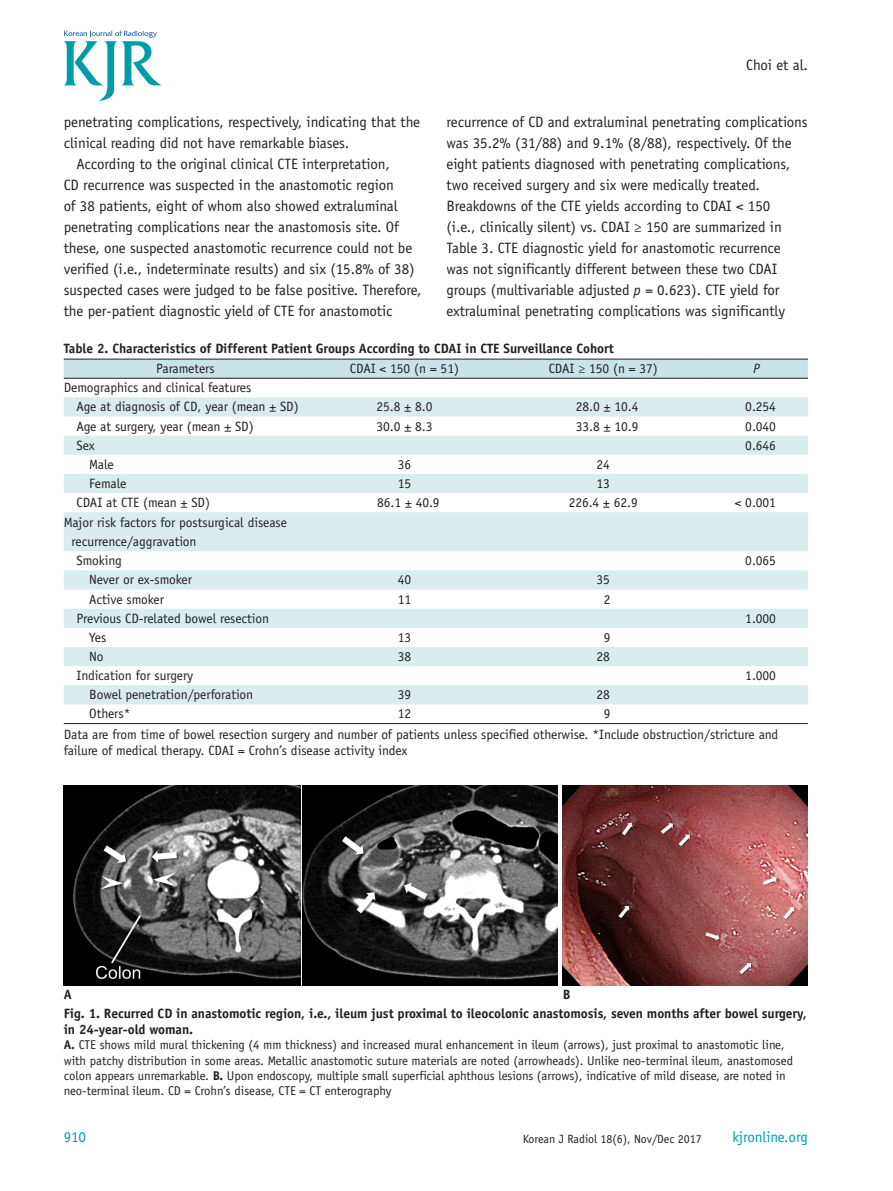
<style>
.page{position:relative;width:893px;height:1191px;background:#fff}
.page>*{position:absolute;margin:0;border:0;box-sizing:border-box;transform-origin:0 0}
.본문{font:15px/21px "Officina Sans Std";letter-spacing:-.005em;color:#231f20}
.t1{font:15px "Officina Sans Std";letter-spacing:-.005em;color:#009caa}
.표본문{font:13.5px "Officina Sans Std";letter-spacing:-.005em;color:#231f20}
.표설명{font:13.5px/16.2px "Officina Sans Std";letter-spacing:-.005em;color:#231f20}
.그림제목{font:700 13.5px/16.2px "Officina Sans Std";letter-spacing:-.005em;color:#231f20}
.표제목{font:700 13.5px "Officina Sans Std";letter-spacing:-.005em;color:#231f20}
.표본문-2{font:italic 13.5px "Officina Sans Std";color:#231f20}
.그림제목1{font:12.75px/15.3px "Officina Sans Std";letter-spacing:-.005em;color:#231f20}
.t2{font:12px "Officina Sans Std";letter-spacing:-.005em;color:#231f20}
.s1{font-style:italic}
.s2{font-weight:700}
</style>
<div class="page">
<svg style="left:64px;top:31px;width:97px;height:70px"></svg>
<div style="left:64px;top:360px;width:744px;height:18px;background:#c9e4e9"></div>
<svg style="left:64px;top:397px;width:744px;height:307px;fill:#d9edef"></svg>
<hr style="left:64px;top:723px;width:243px;height:1px;background:#231f20">
<hr style="left:307px;top:723px;width:195px;height:1px;background:#231f20">
<hr style="left:502px;top:723px;width:203px;height:1px;background:#231f20">
<hr style="left:705px;top:723px;width:103px;height:1px;background:#231f20">
<hr style="left:64px;top:359px;width:243px;height:1px;background:#231f20">
<hr style="left:307px;top:359px;width:195px;height:1px;background:#231f20">
<hr style="left:502px;top:359px;width:203px;height:1px;background:#231f20">
<hr style="left:705px;top:359px;width:103px;height:1px;background:#231f20">
<hr style="left:64px;top:378px;width:243px;height:1px;background:#231f20">
<hr style="left:307px;top:378px;width:195px;height:1px;background:#231f20">
<hr style="left:502px;top:378px;width:203px;height:1px;background:#231f20">
<hr style="left:705px;top:378px;width:103px;height:1px;background:#231f20">
<img style="left:64px;top:785px;width:236px;height:200px">
<img style="left:302px;top:785px;width:255px;height:200px">
<img style="left:563px;top:785px;width:245px;height:200px">
<p class="본문" style="left:746px;top:54px;width:63px">Choi et al.</p>
<p class="본문" style="left:446px;top:112px;width:363px">recurrence of CD and extraluminal penetrating complications was 35.2% (31/88) and 9.1% (8/88), respectively. Of the eight patients diagnosed with penetrating complications, two received surgery and six were medically treated.<br>Breakdowns of the CTE yields according to CDAI &lt; 150<br>(i.e., clinically silent) vs. CDAI ≥ 150 are summarized in Table 3. CTE diagnostic yield for anastomotic recurrence<br>was not significantly different between these two CDAI groups (multivariable adjusted <span class="s1">p</span> = 0.623). CTE yield for extraluminal penetrating complications was significantly</p>
<p class="표제목" style="left:64px;top:339px;width:552px">Table 2. Characteristics of Different Patient Groups According to CDAI in CTE Surveillance Cohort</p>
<p class="표본문" style="left:156px;top:361px;width:60px">Parameters</p>
<p class="표본문" style="left:350px;top:361px;width:111px">CDAI &lt; 150 (n = 51)</p>
<p class="표본문" style="left:549px;top:361px;width:111px">CDAI ≥ 150 (n = 37)</p>
<p class="표본문-2" style="left:753px;top:361px;width:8px">P</p>
<p class="표본문" style="left:64px;top:380px;width:189px">Demographics and clinical features</p>
<p class="표본문" style="left:77px;top:399px;width:224px">Age at diagnosis of CD, year (mean ± SD)</p>
<p class="표본문" style="left:377px;top:399px;width:57px">25.8 ± 8.0</p>
<p class="표본문" style="left:576px;top:399px;width:64px">28.0 ± 10.4</p>
<p class="표본문" style="left:745px;top:399px;width:32px">0.254</p>
<p class="표본문" style="left:77px;top:418px;width:179px">Age at surgery, year (mean ± SD)</p>
<p class="표본문" style="left:377px;top:418px;width:57px">30.0 ± 8.3</p>
<p class="표본문" style="left:576px;top:418px;width:64px">33.8 ± 10.9</p>
<p class="표본문" style="left:745px;top:418px;width:32px">0.040</p>
<p class="표본문" style="left:77px;top:437px;width:20px">Sex</p>
<p class="표본문" style="left:745px;top:437px;width:32px">0.646</p>
<p class="표본문" style="left:89px;top:456px;width:26px">Male</p>
<p class="표본문" style="left:398px;top:456px;width:15px">36</p>
<p class="표본문" style="left:597px;top:456px;width:15px">24</p>
<p class="표본문" style="left:89px;top:475px;width:39px">Female</p>
<p class="표본문" style="left:398px;top:475px;width:15px">15</p>
<p class="표본문" style="left:597px;top:475px;width:15px">13</p>
<p class="표본문" style="left:77px;top:494px;width:135px">CDAI at CTE (mean ± SD)</p>
<p class="표본문" style="left:377px;top:494px;width:64px">86.1 ± 40.9</p>
<p class="표본문" style="left:569px;top:494px;width:71px">226.4 ± 62.9</p>
<p class="표본문" style="left:735px;top:494px;width:43px">&lt; 0.001</p>
<p class="표본문" style="left:64px;top:514px;width:225px">Major risk factors for postsurgical disease</p>
<p class="표본문" style="left:72px;top:533px;width:126px">recurrence/aggravation</p>
<p class="표본문" style="left:77px;top:553px;width:47px">Smoking</p>
<p class="표본문" style="left:745px;top:553px;width:32px">0.065</p>
<p class="표본문" style="left:89px;top:572px;width:104px">Never or ex-smoker</p>
<p class="표본문" style="left:398px;top:572px;width:15px">40</p>
<p class="표본문" style="left:597px;top:572px;width:15px">35</p>
<p class="표본문" style="left:89px;top:591px;width:76px">Active smoker</p>
<p class="표본문" style="left:398px;top:591px;width:15px">11</p>
<p class="표본문" style="left:604px;top:591px;width:8px">2</p>
<p class="표본문" style="left:77px;top:610px;width:194px">Previous CD-related bowel resection</p>
<p class="표본문" style="left:745px;top:610px;width:32px">1.000</p>
<p class="표본문" style="left:89px;top:629px;width:19px">Yes</p>
<p class="표본문" style="left:398px;top:629px;width:15px">13</p>
<p class="표본문" style="left:604px;top:629px;width:8px">9</p>
<p class="표본문" style="left:89px;top:648px;width:16px">No</p>
<p class="표본문" style="left:398px;top:648px;width:15px">38</p>
<p class="표본문" style="left:597px;top:648px;width:15px">28</p>
<p class="표본문" style="left:77px;top:667px;width:118px">Indication for surgery</p>
<p class="표본문" style="left:745px;top:667px;width:32px">1.000</p>
<p class="표본문" style="left:89px;top:687px;width:165px">Bowel penetration/perforation</p>
<p class="표본문" style="left:398px;top:687px;width:15px">39</p>
<p class="표본문" style="left:597px;top:687px;width:15px">28</p>
<p class="표본문" style="left:89px;top:706px;width:43px">Others*</p>
<p class="표본문" style="left:398px;top:706px;width:15px">12</p>
<p class="표본문" style="left:604px;top:706px;width:8px">9</p>
<p class="표설명" style="left:64px;top:726px;width:716px">Data are from time of bowel resection surgery and number of patients unless specified otherwise. *Include obstruction/stricture and failure of medical therapy. CDAI = Crohn’s disease activity index</p>
<p class="본문" style="left:64px;top:112px;width:358px">penetrating complications, respectively, indicating that the clinical reading did not have remarkable biases.</p>
<p class="본문" style="left:64px;top:154px;width:359px;text-indent:13px">According to the original clinical CTE interpretation,<br>CD recurrence was suspected in the anastomotic region<br>of 38 patients, eight of whom also showed extraluminal penetrating complications near the anastomosis site. Of these, one suspected anastomotic recurrence could not be verified (i.e., indeterminate results) and six (15.8% of 38) suspected cases were judged to be false positive. Therefore, the per-patient diagnostic yield of CTE for anastomotic</p>
<p class="그림제목" style="left:64px;top:985px;width:10px">A</p>
<p class="그림제목" style="left:563px;top:985px;width:9px">B</p>
<p class="그림제목" style="left:64px;top:1004px;width:744px">Fig. 1. Recurred CD in anastomotic region, i.e., ileum just proximal to ileocolonic anastomosis, seven months after bowel surgery, in 24-year-old woman.</p>
<p class="그림제목1" style="left:64px;top:1037px;width:731px"><span class="s2">A.</span> CTE shows mild mural thickening (4 mm thickness) and increased mural enhancement in ileum (arrows), just proximal to anastomotic line, with patchy distribution in some areas. Metallic anastomotic suture materials are noted (arrowheads). Unlike neo-terminal ileum, anastomosed colon appears unremarkable. <span class="s2">B.</span> Upon endoscopy, multiple small superficial aphthous lesions (arrows), indicative of mild disease, are noted in neo-terminal ileum. CD = Crohn’s disease, CTE = CT enterography</p>
<p class="t1" style="left:64px;top:1128px;width:24px">910</p>
<p class="t2" style="left:523px;top:1132px;width:181px">Korean J Radiol 18(6), Nov/Dec 2017</p>
<p class="t1" style="left:732px;top:1128px;width:77px">kjronline.org</p>
</div>
